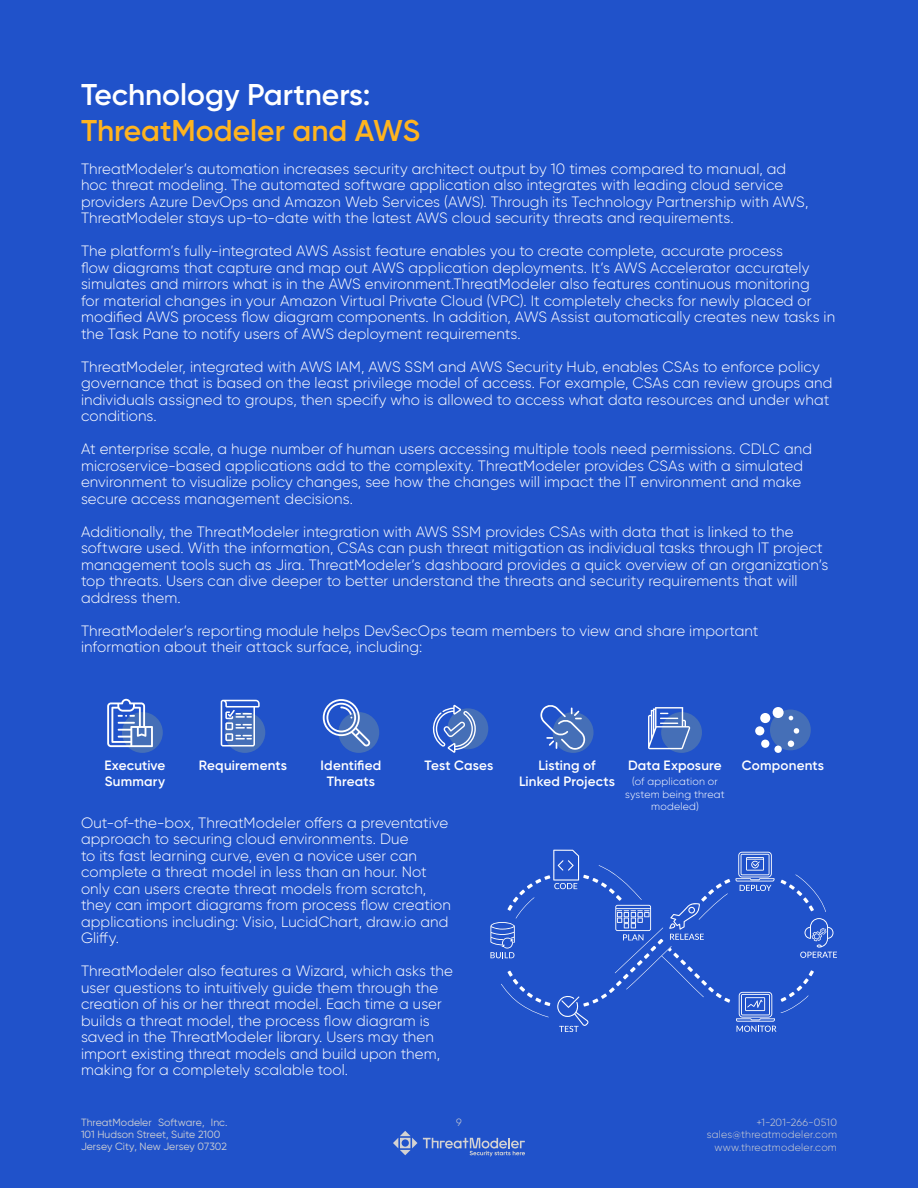
<style>
.page{position:relative;width:918px;height:1188px;background:#2052ca}
.page>*{position:absolute;margin:0;border:0;box-sizing:border-box;transform-origin:0 0}
.Header_1{font:600 30px "Gilroy";color:#fff}
.Header_1-2{font:600 30px "Gilroy";color:#ffb41f}
.Text_10pt{font:300 15px/16.5px "Gilroy";letter-spacing:.005em;color:#fff}
.Text_10pt-2{font:600 13.5px/16.2px "Gilroy";letter-spacing:.01em;color:#fff;text-align:center}
.Footer_Left{font:10.5px/12.1px "Gilroy";color:#d3d3d3}
.Footer_Right{font:300 10.5px "Gilroy";letter-spacing:.02em;color:#d3d3d3}
.Text_10pt-3{font:300 10.5px/12.6px "Gilroy";letter-spacing:.02em;color:#fff;text-align:center}
.Footer_Center{font:300 10.5px "Gilroy";color:#d3d3d3}
</style>
<div class="page">
<svg style="left:393px;top:1131px;width:24px;height:24px"></svg>
<svg style="left:423px;top:1138px;width:102px;height:18px"></svg>
<div style="left:122px;top:712px;width:41px;height:41px;background:#456fb7;border-radius:50%"></div>
<svg style="left:107px;top:699px;width:46px;height:48px"></svg>
<div style="left:224px;top:712px;width:41px;height:41px;background:#456fb7;border-radius:50%"></div>
<svg style="left:221px;top:700px;width:39px;height:47px"></svg>
<div style="left:338px;top:712px;width:41px;height:41px;background:#456fb7;border-radius:50%"></div>
<svg style="left:323px;top:699px;width:47px;height:47px"></svg>
<div style="left:447px;top:708px;width:41px;height:41px;background:#456fb7;border-radius:50%"></div>
<svg style="left:432px;top:705px;width:44px;height:48px"></svg>
<div style="left:553px;top:712px;width:41px;height:41px;background:#456fb7;border-radius:50%"></div>
<svg style="left:540px;top:705px;width:45px;height:45px"></svg>
<div style="left:661px;top:712px;width:41px;height:41px;background:#456fb7;border-radius:50%"></div>
<svg style="left:648px;top:707px;width:42px;height:42px"></svg>
<div style="left:770px;top:710px;width:41px;height:40px;background:#456fb7;border-radius:50%"></div>
<svg style="left:755px;top:707px;width:44px;height:46px"></svg>
<svg style="left:781px;top:874px;width:45px;height:38px"></svg>
<svg style="left:736px;top:852px;width:39px;height:39px"></svg>
<svg style="left:800px;top:918px;width:37px;height:40px"></svg>
<svg style="left:736px;top:970px;width:78px;height:62px"></svg>
<svg style="left:490px;top:850px;width:240px;height:182px"></svg>
<p class="Header_1" style="left:81px;top:76px;width:291px">Technology Partners:</p>
<p class="Header_1-2" style="left:81px;top:112px;width:341px">ThreatModeler and AWS</p>
<p class="Text_10pt" style="left:81px;top:160px;width:729px">ThreatModeler’s automation increases security architect output by 10 times compared to manual, ad hoc threat modeling. The automated software application also integrates with leading cloud service providers Azure DevOps and Amazon Web Services (AWS). Through its Technology Partnership with AWS, ThreatModeler stays up-to-date with the latest AWS cloud security threats and requirements.</p>
<p class="Text_10pt" style="left:81px;top:243px;width:756px">The platform’s fully-integrated AWS Assist feature enables you to create complete, accurate process<br>flow diagrams that capture and map out AWS application deployments. It’s AWS Accelerator accurately simulates and mirrors what is in the AWS environment.ThreatModeler also features continuous monitoring<br>for material changes in your Amazon Virtual Private Cloud (VPC). It completely checks for newly placed or modified AWS process flow diagram components. In addition, AWS Assist automatically creates new tasks in the Task Pane to notify users of AWS deployment requirements.</p>
<p class="Text_10pt" style="left:81px;top:358px;width:753px">ThreatModeler, integrated with AWS IAM, AWS SSM and AWS Security Hub, enables CSAs to enforce policy governance that is based on the least privilege model of access. For example, CSAs can review groups and individuals assigned to groups, then specify who is allowed to access what data resources and under what conditions.</p>
<p class="Text_10pt" style="left:81px;top:441px;width:733px">At enterprise scale, a huge number of human users accessing multiple tools need permissions. CDLC and microservice-based applications add to the complexity. ThreatModeler provides CSAs with a simulated environment to visualize policy changes, see how the changes will impact the IT environment and make secure access management decisions.</p>
<p class="Text_10pt" style="left:81px;top:523px;width:749px">Additionally, the ThreatModeler integration with AWS SSM provides CSAs with data that is linked to the software used. With the information, CSAs can push threat mitigation as individual tasks through IT project management tools such as Jira. ThreatModeler’s dashboard provides a quick overview of an organization’s top threats. Users can dive deeper to better understand the threats and security requirements that will address them.</p>
<p class="Text_10pt" style="left:81px;top:622px;width:679px">ThreatModeler’s reporting module helps DevSecOps team members to view and share important information about their attack surface, including:</p>
<p class="Text_10pt-2" style="left:104px;top:757px;width:63px;text-align:left">Executive<br>Summary</p>
<p class="Text_10pt-2" style="left:199px;top:757px;width:90px">Requirements</p>
<p class="Text_10pt-2" style="left:321px;top:757px;width:62px">Identified<br>Threats</p>
<p class="Text_10pt-2" style="left:425px;top:757px;width:70px">Test Cases</p>
<p class="Text_10pt-2" style="left:519px;top:757px;width:97px">Listing of<br>Linked Projects</p>
<p class="Text_10pt-2" style="left:628px;top:757px;width:95px">Data Exposure</p>
<p class="Text_10pt-2" style="left:742px;top:757px;width:84px">Components</p>
<p class="Text_10pt" style="left:81px;top:814px;width:372px">Out-of-the-box, ThreatModeler offers a preventative approach to securing cloud environments. Due<br>to its fast learning curve, even a novice user can complete a threat model in less than an hour. Not only can users create threat models from scratch, they can import diagrams from process flow creation applications including: Visio, LucidChart, draw.io and Gliffy.</p>
<p class="Text_10pt" style="left:81px;top:963px;width:374px">ThreatModeler also features a Wizard, which asks the user questions to intuitively guide them through the creation of his or her threat model. Each time a user builds a threat model, the process flow diagram is saved in the ThreatModeler library. Users may then import existing threat models and build upon them, making for a completely scalable tool.</p>
<p class="Text_10pt-3" style="left:625px;top:775px;width:101px">(of application or system being threat modeled)</p>
<p class="Footer_Left" style="left:81px;top:1116px;width:148px">ThreatModeler Software, Inc.<br>101 Hudson Street, Suite 2100<br>Jersey City, New Jersey 07302</p>
<p class="Footer_Center" style="left:456px;top:1116px;width:7px">9</p>
<p class="Footer_Right" style="left:756px;top:1116px;width:82px">+1-201-266-0510</p>
<p class="Footer_Right" style="left:707px;top:1128px;width:132px">sales@threatmodeler.com</p>
<p class="Footer_Right" style="left:714px;top:1141px;width:124px">www.threatmodeler.com</p>
</div>
